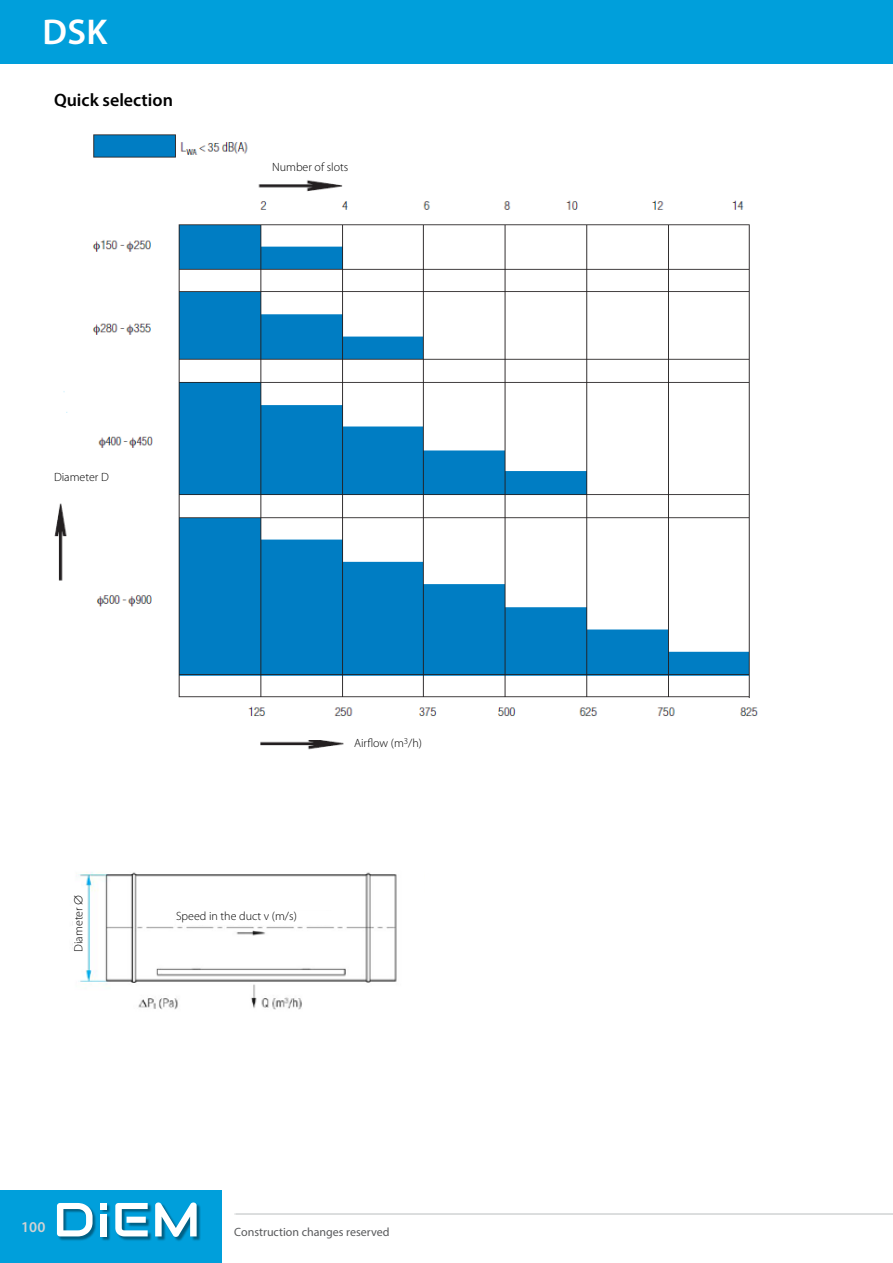
<style>
.page{position:relative;width:893px;height:1263px;background:#fff}
.page>*{position:absolute;margin:0;border:0;box-sizing:border-box;transform-origin:0 0}
.t1{font:600 36px "Myriad Pro";color:#fff}
.t2{font:600 18px "Myriad Pro";color:#000}
.t3{font:600 15px "Myriad Pro";color:#d1d3d4}
.t4{font:300 12px "Myriad Pro";color:#000}
.t5{font:12px "Myriad Pro";color:#58595b}
</style>
<div class="page">
<div style="left:0;top:1191px;width:221px;height:72px;background:#009fdb"></div>
<div style="left:0;top:0;width:893px;height:64px;background:#009fdb"></div>
<hr style="left:234px;top:1213px;width:659px;height:1px;background:#d1d3d4">
<img style="left:54px;top:134px;width:704px;height:616px">
<img style="left:72px;top:872px;width:325px;height:138px">
<div style="left:272px;top:162px;width:167px;height:15px;background:#fff"></div>
<div style="left:54px;top:472px;width:88px;height:29px;background:#fff"></div>
<div style="left:354px;top:724px;width:141px;height:36px;background:#fff"></div>
<div style="left:176px;top:911px;width:167px;height:13px;background:#fff"></div>
<div style="left:73px;top:888px;width:14px;height:64px;background:#fff"></div>
<div style="left:58px;top:1203px;width:144px;height:39px;background:#000;opacity:.4"></div>
<svg style="left:57px;top:1203px;width:36px;height:33px"></svg>
<div style="left:100px;top:1213px;width:7px;height:23px;background:#fff"></div>
<svg style="left:115px;top:1203px;width:33px;height:33px"></svg>
<svg style="left:155px;top:1202px;width:42px;height:35px"></svg>
<div style="left:100px;top:1203px;width:7px;height:6px;background:#fff"></div>
<h1 class="t1" style="left:43px;top:9px;width:66px">DSK</h1>
<h2 class="t2" style="left:54px;top:88px;width:120px">Quick selection</h2>
<p class="t4" style="left:272px;top:159px;width:78px">Number of slots</p>
<p class="t4" style="left:54px;top:470px;width:56px">Diameter D</p>
<p class="t4" style="left:354px;top:735px;width:70px">Airflow (m<sup>3</sup>/h)</p>
<p class="t4" style="left:71px;top:952px;width:58px;rotate:-90deg">Diameter ∅</p>
<p class="t4" style="left:176px;top:909px;width:122px">Speed in the duct v (m/s)</p>
<p class="t3" style="left:21px;top:1217px;width:26px">100</p>
<p class="t5" style="left:234px;top:1225px;width:157px">Construction changes reserved</p>
</div>
